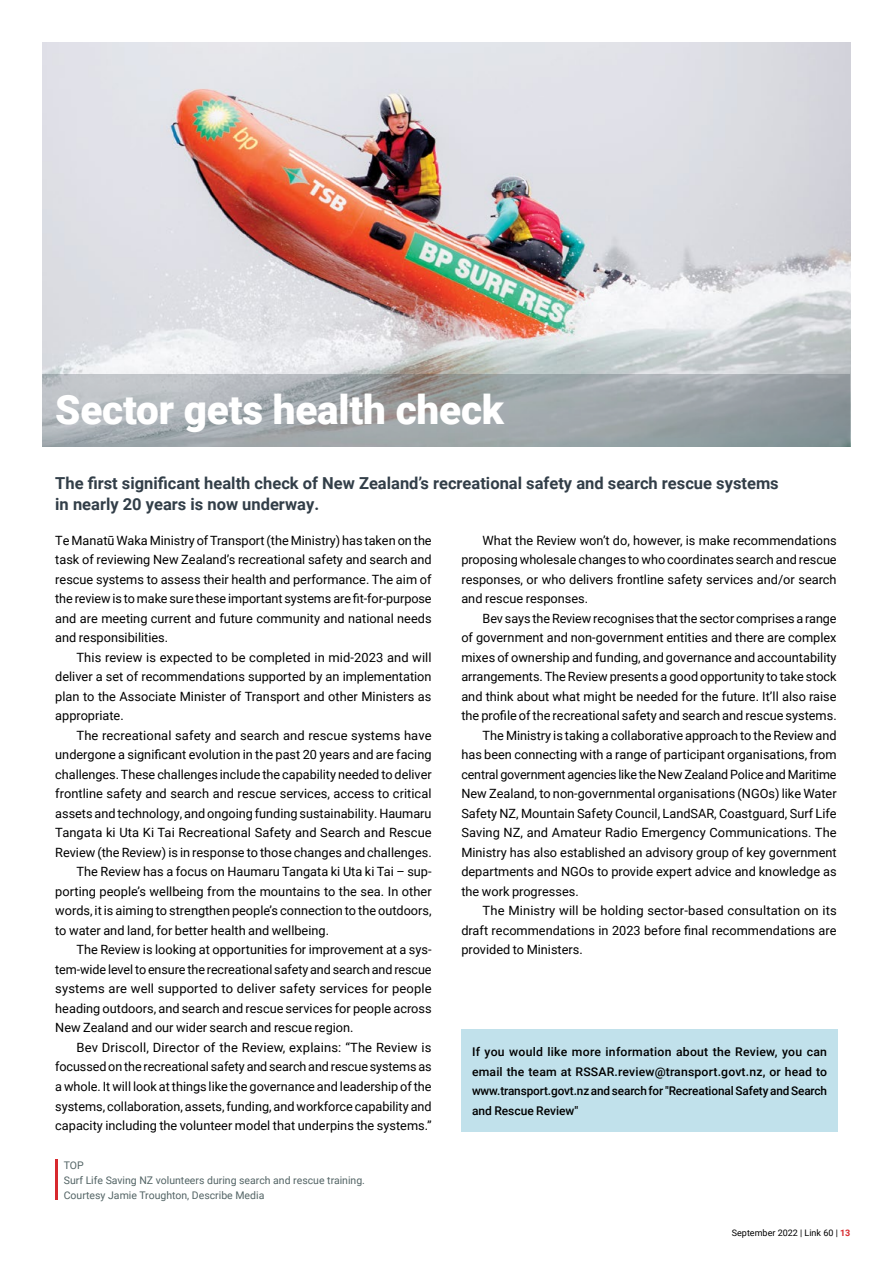
<style>
.page{position:relative;width:893px;height:1263px;background:#fff}
.page>*{position:absolute;margin:0;border:0;box-sizing:border-box;transform-origin:0 0}
.Story_Head{font:900 40.5px "Roboto";letter-spacing:-.005em;color:#fff}
.Story_Subhead{font:700 16.5px/20.2px "Roboto";color:#323e48}
.Body_text_Indented{font:12.75px/19.5px "Roboto";color:#000;text-align:justify}
.Body_first_paragarph{font:12.75px/19.5px "Roboto";color:#000;text-align:justify}
.Body_first_paragarph-2{font:500 12px/19.5px "Roboto";letter-spacing:-.01em;color:#000;text-align:justify}
.Photo_caption_body{font:10.5px/15px "Roboto";color:#536465}
.Photo_caption_head{font:10.5px "Roboto";color:#536465}
.t1{font:9px "Roboto";color:#000}
.s1{font-weight:700;color:#d7292e}
</style>
<div class="page">
<img style="left:43px;top:43px;width:807px;height:331px">
<svg style="left:43px;top:374px;width:807px;height:72px;background:#a1a7ab"></svg>
<hr style="left:55px;top:1159px;width:2px;height:40px;background:#d7292e">
<div style="left:461px;top:1030px;width:377px;height:102px;background:#c1e1eb"></div>
<h1 class="Story_Head" style="left:55px;top:381px;width:450px">Sector gets health check</h1>
<h3 class="Story_Subhead" style="left:55px;top:473px;width:725px">The first significant health check of New Zealand’s recreational safety and search rescue systems in nearly 20 years is now underway.</h3>
<p class="Body_first_paragarph" style="left:55px;top:530px;width:378px">Te Manatū Waka Ministry of Transport (the Ministry) has taken on the task of reviewing New Zealand’s recreational safety and search and rescue systems to assess their health and performance. The aim of the review is to make sure these important systems are fit-for-purpose and are meeting current and future community and national needs and responsibilities.</p>
<p class="Body_text_Indented" style="left:55px;top:647px;width:378px;text-indent:21px">This review is expected to be completed in mid-2023 and will deliver a set of recommendations supported by an implementation plan to the Associate Minister of Transport and other Ministers as appropriate.</p>
<p class="Body_text_Indented" style="left:55px;top:725px;width:378px;text-indent:21px">The recreational safety and search and rescue systems have undergone a significant evolution in the past 20 years and are facing challenges. These challenges include the capability needed to deliver frontline safety and search and rescue services, access to critical assets and technology, and ongoing funding sustainability. Haumaru Tangata ki Uta Ki Tai Recreational Safety and Search and Rescue Review (the Review) is in response to those changes and challenges.</p>
<p class="Body_text_Indented" style="left:55px;top:862px;width:378px;text-indent:21px">The Review has a focus on Haumaru Tangata ki Uta ki Tai – sup&shy;porting people’s wellbeing from the mountains to the sea. In other words, it is aiming to strengthen people’s connection to the outdoors, to water and land, for better health and wellbeing.</p>
<p class="Body_text_Indented" style="left:55px;top:940px;width:378px;text-indent:21px">The Review is looking at opportunities for improvement at a sys&shy;tem-wide level to ensure the recreational safety and search and rescue systems are well supported to deliver safety services for people heading outdoors, and search and rescue services for people across New Zealand and our wider search and rescue region.</p>
<p class="Body_text_Indented" style="left:55px;top:1037px;width:378px;text-indent:21px">Bev Driscoll, Director of the Review, explains: “The Review is focussed on the recreational safety and search and rescue systems as a whole. It will look at things like the governance and leadership of the systems, collaboration, assets, funding, and workforce capability and capacity including the volunteer model that underpins the systems.”</p>
<p class="Body_text_Indented" style="left:461px;top:530px;width:377px;text-indent:21px">What the Review won’t do, however, is make recommendations proposing wholesale changes to who coordinates search and rescue responses, or who delivers frontline safety services and/or search and rescue responses.</p>
<p class="Body_text_Indented" style="left:461px;top:608px;width:377px;text-indent:21px">Bev says the Review recognises that the sector comprises a range of government and non-government entities and there are complex mixes of ownership and funding, and governance and accountability arrangements. The Review presents a good opportunity to take stock and think about what might be needed for the future. It’ll also raise the profile of the recreational safety and search and rescue systems.</p>
<p class="Body_text_Indented" style="left:461px;top:725px;width:377px;text-indent:21px">The Ministry is taking a collaborative approach to the Review and has been connecting with a range of participant organisations, from central government agencies like the New Zealand Police and Maritime New Zealand, to non-governmental organisations (NGOs) like Water Safety NZ, Mountain Safety Council, LandSAR, Coastguard, Surf Life Saving NZ, and Amateur Radio Emergency Communications. The Ministry has also established an advisory group of key government departments and NGOs to provide expert advice and knowledge as the work progresses.</p>
<p class="Body_text_Indented" style="left:461px;top:901px;width:377px;text-indent:21px">The Ministry will be holding sector-based consultation on its draft recommendations in 2023 before final recommendations are provided to Ministers.</p>
<p class="Body_first_paragarph-2" style="left:472px;top:1042px;width:357px">If you would like more information about the Review, you can email the team at RSSAR.review@transport.govt.nz, or head to www.transport.govt.nz and search for "Recreational Safety and Search and Rescue Review"</p>
<p class="Photo_caption_head" style="left:64px;top:1158px;width:21px">TOP</p>
<p class="Photo_caption_body" style="left:64px;top:1172px;width:303px">Surf Life Saving NZ volunteers during search and rescue training.<br>Courtesy Jamie Troughton, Describe Media</p>
<p class="t1" style="left:732px;top:1226px;width:120px">September 2022 | Link 60 | <span class="s1">13</span></p>
</div>
